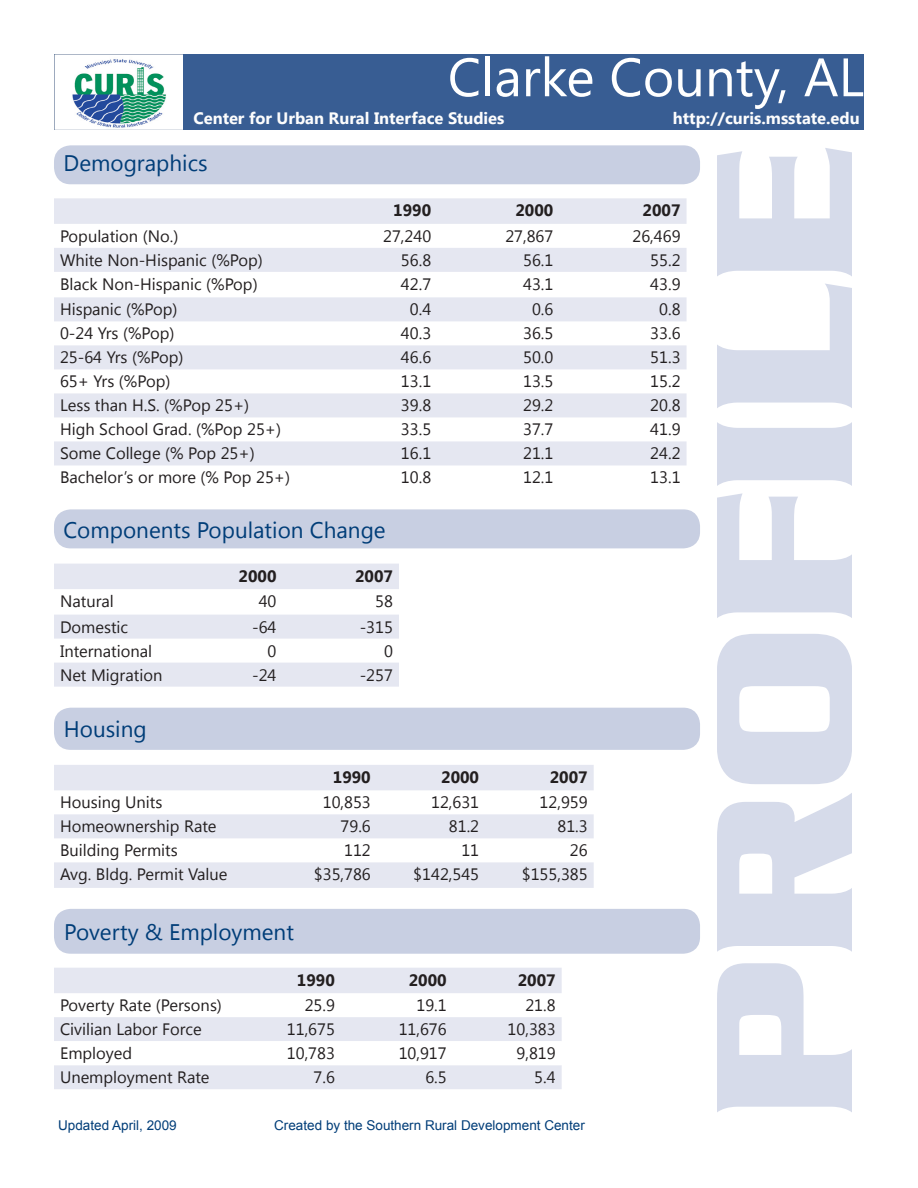
<style>
.page{position:relative;width:918px;height:1188px;background:#fff}
.page>*{position:absolute;margin:0;border:0;box-sizing:border-box;transform-origin:0 0}
.t1{font:700 202.5px "Serpentine D";color:#d6dbea}
.t2{font:54px "Segoe UI";color:#fff}
.t3{font:22.5px "Segoe UI";color:#003d78}
.t4{font:16.5px "Segoe UI";color:#231f20}
.t5{font:700 16.5px "Segoe UI";color:#fdfdfd}
.t6{font:700 16.5px "Segoe UI";color:#231f20}
.t7{font:13.5px "Arial";color:#003d78}
</style>
<div class="page">
<svg style="left:54px;top:198px;width:633px;height:267px;fill:#e5e7f1"></svg>
<svg style="left:54px;top:564px;width:345px;height:123px"></svg>
<svg style="left:54px;top:765px;width:540px;height:123px;fill:#e5e7f1"></svg>
<svg style="left:54px;top:968px;width:508px;height:121px;fill:#e5e7f1"></svg>
<svg style="left:54px;top:1041px;width:508px;height:24px"></svg>
<div style="left:54px;top:145px;width:646px;height:39px;background:#c8cfe2;border-radius:17px"></div>
<div style="left:54px;top:509px;width:646px;height:39px;background:#c8cfe2;border-radius:17px"></div>
<div style="left:54px;top:708px;width:646px;height:42px;background:#c8cfe2;border-radius:17px"></div>
<div style="left:54px;top:909px;width:646px;height:45px;background:#c8cfe2;border-radius:17px"></div>
<div style="left:54px;top:54px;width:810px;height:75px;background:#385d93"></div>
<img style="left:54px;top:54px;width:129px;height:75px">
<p class="t2" style="left:448px;top:40px;width:418px">Clarke County, AL</p>
<p class="t5" style="left:193px;top:106px;width:312px">Center for Urban Rural Interface Studies</p>
<p class="t5" style="left:673px;top:106px;width:188px">http://curis.msstate.edu</p>
<p class="t3" style="left:64px;top:148px;width:145px">Demographics</p>
<p class="t6" style="left:393px;top:199px;width:39px">1990</p>
<p class="t6" style="left:515px;top:199px;width:39px">2000</p>
<p class="t6" style="left:643px;top:199px;width:39px">2007</p>
<p class="t4" style="left:60px;top:225px;width:120px">Population (No.)</p>
<p class="t4" style="left:383px;top:225px;width:50px">27,240</p>
<p class="t4" style="left:505px;top:225px;width:50px">27,867</p>
<p class="t4" style="left:633px;top:225px;width:50px">26,469</p>
<p class="t4" style="left:60px;top:249px;width:204px">White Non-Hispanic (%Pop)</p>
<p class="t4" style="left:401px;top:249px;width:32px">56.8</p>
<p class="t4" style="left:523px;top:249px;width:32px">56.1</p>
<p class="t4" style="left:650px;top:249px;width:32px">55.2</p>
<p class="t4" style="left:60px;top:273px;width:199px">Black Non-Hispanic (%Pop)</p>
<p class="t4" style="left:401px;top:273px;width:32px">42.7</p>
<p class="t4" style="left:523px;top:273px;width:32px">43.1</p>
<p class="t4" style="left:650px;top:273px;width:32px">43.9</p>
<p class="t4" style="left:60px;top:298px;width:119px">Hispanic (%Pop)</p>
<p class="t4" style="left:410px;top:298px;width:23px">0.4</p>
<p class="t4" style="left:532px;top:298px;width:23px">0.6</p>
<p class="t4" style="left:659px;top:298px;width:23px">0.8</p>
<p class="t4" style="left:60px;top:322px;width:116px">0-24 Yrs (%Pop)</p>
<p class="t4" style="left:401px;top:322px;width:32px">40.3</p>
<p class="t4" style="left:523px;top:322px;width:32px">36.5</p>
<p class="t4" style="left:650px;top:322px;width:32px">33.6</p>
<p class="t4" style="left:60px;top:346px;width:125px">25-64 Yrs (%Pop)</p>
<p class="t4" style="left:401px;top:346px;width:32px">46.6</p>
<p class="t4" style="left:523px;top:346px;width:32px">50.0</p>
<p class="t4" style="left:650px;top:346px;width:32px">51.3</p>
<p class="t4" style="left:60px;top:370px;width:112px">65+ Yrs (%Pop)</p>
<p class="t4" style="left:401px;top:370px;width:32px">13.1</p>
<p class="t4" style="left:523px;top:370px;width:32px">13.5</p>
<p class="t4" style="left:650px;top:370px;width:32px">15.2</p>
<p class="t4" style="left:60px;top:394px;width:191px">Less than H.S. (%Pop 25+)</p>
<p class="t4" style="left:401px;top:394px;width:32px">39.8</p>
<p class="t4" style="left:523px;top:394px;width:32px">29.2</p>
<p class="t4" style="left:650px;top:394px;width:32px">20.8</p>
<p class="t4" style="left:60px;top:418px;width:223px">High School Grad. (%Pop 25+)</p>
<p class="t4" style="left:401px;top:418px;width:32px">33.5</p>
<p class="t4" style="left:523px;top:418px;width:32px">37.7</p>
<p class="t4" style="left:650px;top:418px;width:32px">41.9</p>
<p class="t4" style="left:60px;top:442px;width:196px">Some College (% Pop 25+)</p>
<p class="t4" style="left:401px;top:442px;width:32px">16.1</p>
<p class="t4" style="left:523px;top:442px;width:32px">21.1</p>
<p class="t4" style="left:650px;top:442px;width:32px">24.2</p>
<p class="t4" style="left:60px;top:466px;width:232px">Bachelor’s or more (% Pop 25+)</p>
<p class="t4" style="left:401px;top:466px;width:32px">10.8</p>
<p class="t4" style="left:523px;top:466px;width:32px">12.1</p>
<p class="t4" style="left:650px;top:466px;width:32px">13.1</p>
<p class="t3" style="left:63px;top:514px;width:324px">Components Population Change</p>
<p class="t6" style="left:239px;top:564px;width:39px">2000</p>
<p class="t6" style="left:355px;top:564px;width:39px">2007</p>
<p class="t4" style="left:60px;top:590px;width:55px">Natural</p>
<p class="t4" style="left:259px;top:590px;width:19px">40</p>
<p class="t4" style="left:375px;top:590px;width:19px">58</p>
<p class="t4" style="left:60px;top:615px;width:70px">Domestic</p>
<p class="t4" style="left:252px;top:615px;width:26px">-64</p>
<p class="t4" style="left:360px;top:615px;width:35px">-315</p>
<p class="t4" style="left:60px;top:639px;width:94px">International</p>
<p class="t4" style="left:268px;top:639px;width:10px">0</p>
<p class="t4" style="left:384px;top:639px;width:10px">0</p>
<p class="t4" style="left:60px;top:663px;width:104px">Net Migration</p>
<p class="t4" style="left:252px;top:663px;width:26px">-24</p>
<p class="t4" style="left:360px;top:663px;width:35px">-257</p>
<p class="t3" style="left:64px;top:714px;width:84px">Housing</p>
<p class="t6" style="left:333px;top:765px;width:39px">1990</p>
<p class="t6" style="left:441px;top:765px;width:39px">2000</p>
<p class="t6" style="left:550px;top:765px;width:39px">2007</p>
<p class="t4" style="left:60px;top:791px;width:104px">Housing Units</p>
<p class="t4" style="left:323px;top:791px;width:50px">10,853</p>
<p class="t4" style="left:431px;top:791px;width:50px">12,631</p>
<p class="t4" style="left:540px;top:791px;width:50px">12,959</p>
<p class="t4" style="left:60px;top:815px;width:158px">Homeownership Rate</p>
<p class="t4" style="left:341px;top:815px;width:32px">79.6</p>
<p class="t4" style="left:449px;top:815px;width:32px">81.2</p>
<p class="t4" style="left:557px;top:815px;width:32px">81.3</p>
<p class="t4" style="left:60px;top:839px;width:119px">Building Permits</p>
<p class="t4" style="left:344px;top:839px;width:28px">112</p>
<p class="t4" style="left:461px;top:839px;width:19px">11</p>
<p class="t4" style="left:570px;top:839px;width:19px">26</p>
<p class="t4" style="left:60px;top:863px;width:169px">Avg. Bldg. Permit Value</p>
<p class="t4" style="left:314px;top:863px;width:58px">$35,786</p>
<p class="t4" style="left:413px;top:863px;width:67px">$142,545</p>
<p class="t4" style="left:522px;top:863px;width:67px">$155,385</p>
<p class="t3" style="left:64px;top:917px;width:231px">Poverty &amp; Employment</p>
<p class="t6" style="left:297px;top:968px;width:39px">1990</p>
<p class="t6" style="left:409px;top:968px;width:39px">2000</p>
<p class="t6" style="left:518px;top:968px;width:39px">2007</p>
<p class="t4" style="left:60px;top:994px;width:163px">Poverty Rate (Persons)</p>
<p class="t4" style="left:305px;top:994px;width:32px">25.9</p>
<p class="t4" style="left:417px;top:994px;width:32px">19.1</p>
<p class="t4" style="left:525px;top:994px;width:32px">21.8</p>
<p class="t4" style="left:60px;top:1018px;width:143px">Civilian Labor Force</p>
<p class="t4" style="left:287px;top:1018px;width:50px">11,675</p>
<p class="t4" style="left:399px;top:1018px;width:50px">11,676</p>
<p class="t4" style="left:508px;top:1018px;width:50px">10,383</p>
<p class="t4" style="left:60px;top:1042px;width:74px">Employed</p>
<p class="t4" style="left:287px;top:1042px;width:50px">10,783</p>
<p class="t4" style="left:399px;top:1042px;width:50px">10,917</p>
<p class="t4" style="left:517px;top:1042px;width:41px">9,819</p>
<p class="t4" style="left:60px;top:1066px;width:151px">Unemployment Rate</p>
<p class="t4" style="left:314px;top:1066px;width:23px">7.6</p>
<p class="t4" style="left:425px;top:1066px;width:23px">6.5</p>
<p class="t4" style="left:534px;top:1066px;width:23px">5.4</p>
<p class="t7" style="left:58px;top:1116px;width:120px">Updated April, 2009</p>
<p class="t7" style="left:274px;top:1116px;width:312px">Created by the Southern Rural Development Center</p>
<p class="t1" style="left:670px;top:1119px;width:975px;rotate:-90deg">PROFILE</p>
</div>
